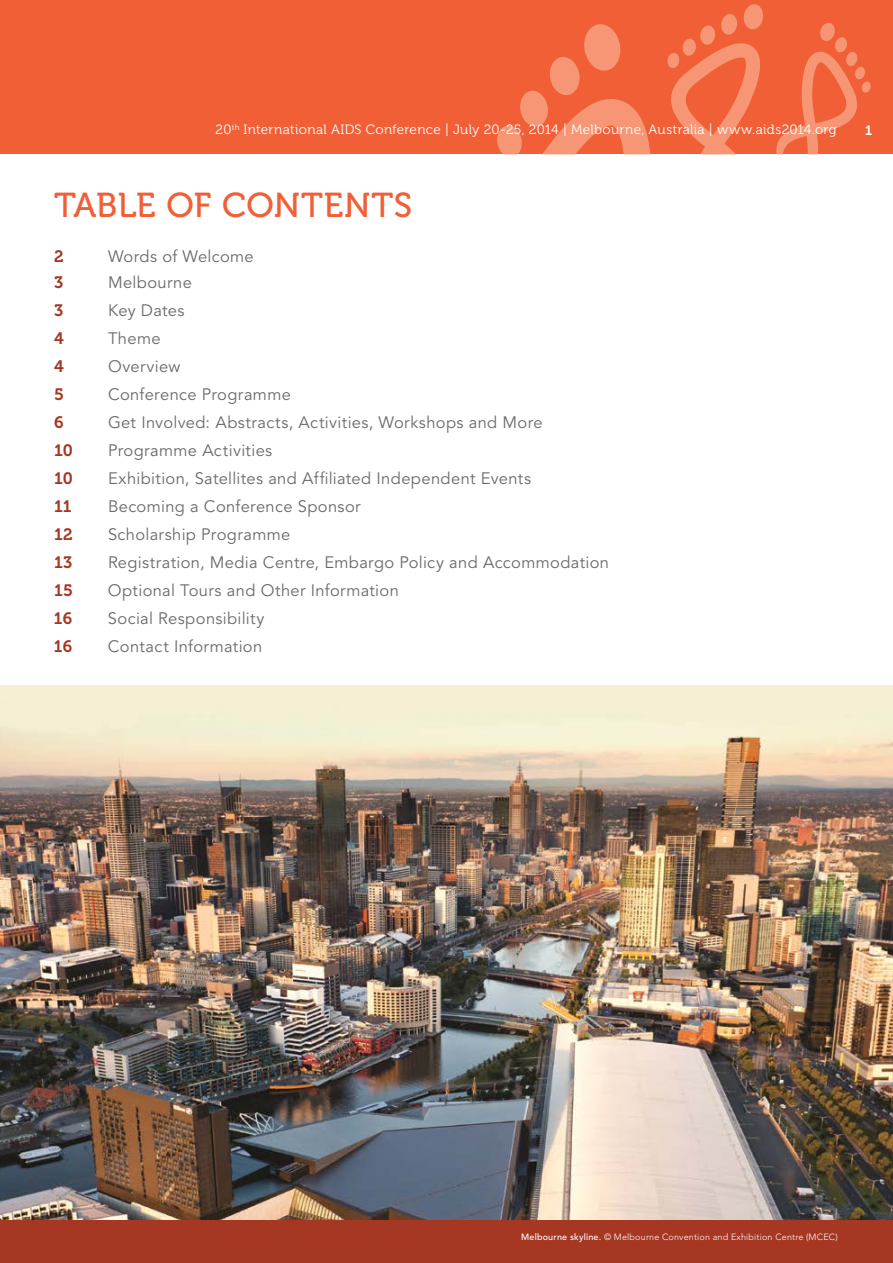
<style>
.page{position:relative;width:893px;height:1263px;background:#fff}
.page>*{position:absolute;margin:0;border:0;box-sizing:border-box;transform-origin:0 0}
.t1{font:34.5px "Museo 500";color:#f15f37}
.t2{font:16.5px "Avenir";letter-spacing:.02em;color:#696a6d}
.t3{font:16.5px "Museo 700";color:#a53723}
.t4{font:13.5px "Museo 300";letter-spacing:.025em;color:#fff}
.t5{font:13.5px "Museo 700";color:#fff}
.t6{font:300 9px "Avenir";letter-spacing:.02em;color:#fff}
.s1{font-weight:500}
</style>
<div class="page">
<div style="left:0;top:0;width:893px;height:154px;background:#f15f37"></div>
<svg style="left:497px;top:24px;width:154px;height:130px"></svg>
<svg style="left:776px;top:22px;width:95px;height:132px"></svg>
<svg style="left:667px;top:4px;width:96px;height:150px"></svg>
<img style="left:0;top:686px;width:893px;height:534px">
<div style="left:0;top:1220px;width:893px;height:43px;background:#a53723"></div>
<p class="t4" style="left:216px;top:123px;width:622px">20<sup>th</sup> International Aids Conference | July 20-25, 2014 | Melbourne, Australia | www.aids2014.org</p>
<p class="t5" style="left:865px;top:123px;width:9px">1</p>
<h1 class="t1" style="left:54px;top:186px;width:360px">TABLE OF CONTENTS</h1>
<p class="t3" style="left:54px;top:247px;width:11px">2</p>
<p class="t2" style="left:108px;top:247px;width:147px">Words of Welcome</p>
<p class="t3" style="left:54px;top:273px;width:11px">3</p>
<p class="t2" style="left:108px;top:272px;width:85px">Melbourne</p>
<p class="t3" style="left:54px;top:301px;width:11px">3</p>
<p class="t2" style="left:108px;top:300px;width:78px">Key Dates</p>
<p class="t3" style="left:54px;top:329px;width:11px">4</p>
<p class="t2" style="left:108px;top:328px;width:54px">Theme</p>
<p class="t3" style="left:54px;top:357px;width:11px">4</p>
<p class="t2" style="left:108px;top:356px;width:74px">Overview</p>
<p class="t3" style="left:54px;top:385px;width:11px">5</p>
<p class="t2" style="left:108px;top:384px;width:184px">Conference Programme</p>
<p class="t3" style="left:54px;top:413px;width:11px">6</p>
<p class="t2" style="left:108px;top:412px;width:436px">Get Involved: Abstracts, Activities, Workshops and More</p>
<p class="t3" style="left:54px;top:441px;width:20px">10</p>
<p class="t2" style="left:108px;top:440px;width:166px">Programme Activities</p>
<p class="t3" style="left:54px;top:469px;width:20px">10</p>
<p class="t2" style="left:108px;top:468px;width:425px">Exhibition, Satellites and Affiliated Independent Events</p>
<p class="t3" style="left:54px;top:497px;width:19px">11</p>
<p class="t2" style="left:108px;top:496px;width:254px">Becoming a Conference Sponsor</p>
<p class="t3" style="left:54px;top:525px;width:20px">12</p>
<p class="t2" style="left:108px;top:524px;width:184px">Scholarship Programme</p>
<p class="t3" style="left:54px;top:553px;width:20px">13</p>
<p class="t2" style="left:108px;top:552px;width:503px">Registration, Media Centre, Embargo Policy and Accommodation</p>
<p class="t3" style="left:54px;top:581px;width:20px">15</p>
<p class="t2" style="left:108px;top:580px;width:292px">Optional Tours and Other Information</p>
<p class="t3" style="left:54px;top:609px;width:20px">16</p>
<p class="t2" style="left:108px;top:608px;width:158px">Social Responsibility</p>
<p class="t3" style="left:54px;top:637px;width:20px">16</p>
<p class="t2" style="left:108px;top:636px;width:156px">Contact Information</p>
<p class="t6" style="left:521px;top:1232px;width:318px"><span class="s1">Melbourne skyline.</span> © Melbourne Convention and Exhibition Centre (MCEC)</p>
</div>
